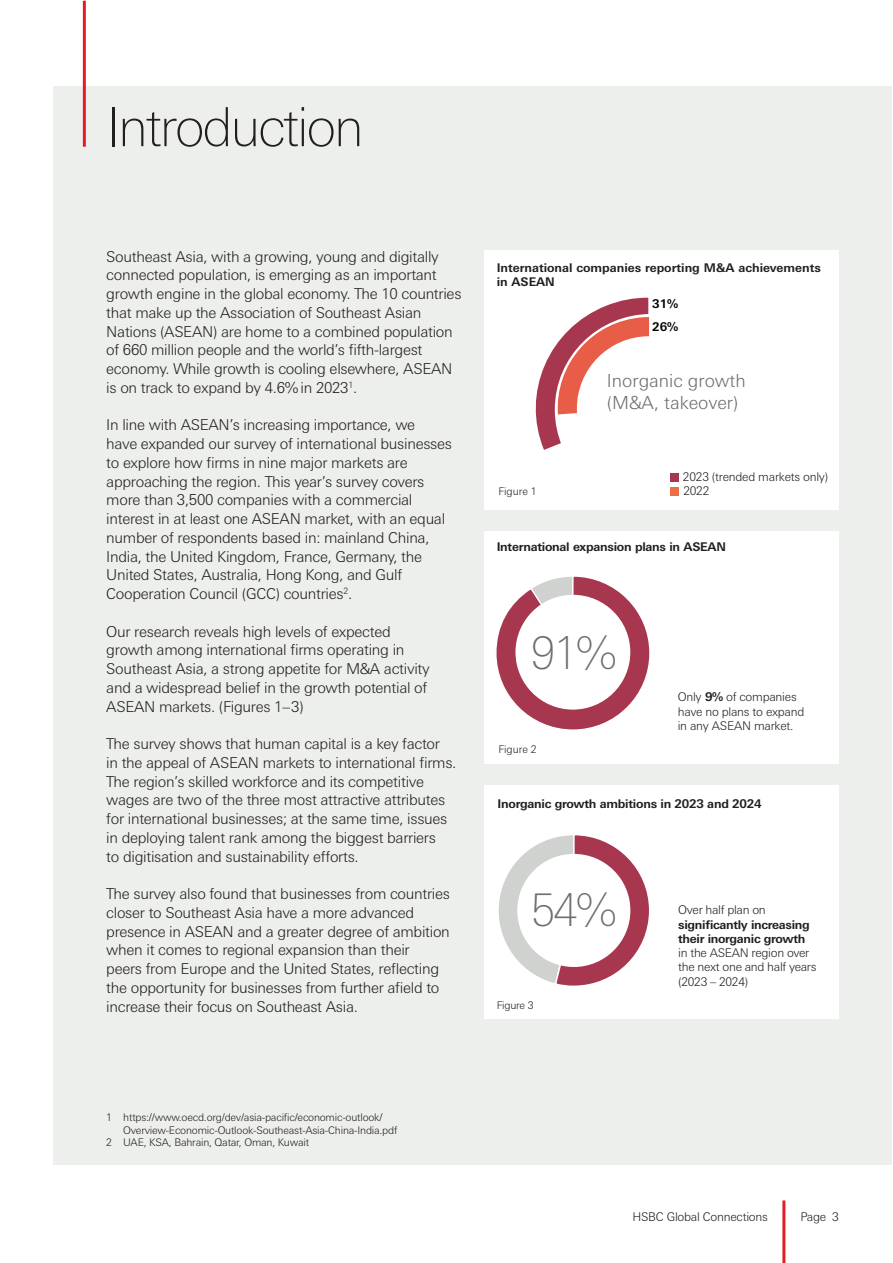
<style>
.page{position:relative;width:893px;height:1263px;background:#fff}
.page>*{position:absolute;margin:0;border:0;box-sizing:border-box;transform-origin:0 0}
.t1{font:100 54px "Univers Nextfor HSBC";letter-spacing:-.04em;color:#231f20}
.t2{font:100 45px "Univers Nextfor HSBC";color:#6b6f70}
.t3{font:300 18px "Univers Nextfor HSBC";color:#6b6f70}
.t4{font:300 15px/18.8px "Univers Nextfor HSBC";letter-spacing:-.02em;color:#231f20}
.t5{font:300 12px/14.2px "Univers Nextfor HSBC";letter-spacing:-.02em;color:#231f20}
.t6{font:700 12px "Univers Nextfor HSBC";letter-spacing:-.02em;color:#231f20}
.t7{font:700 12px/14.4px "Univers Nextfor HSBC";color:#231f20}
.t8{font:700 12px "Univers Nextfor HSBC";color:#000}
.t9{font:300 10.5px/12.8px "Univers Nextfor HSBC";letter-spacing:-.02em;color:#231f20}
.s1{font-weight:700}
</style>
<div class="page">
<hr style="left:782px;top:1200px;width:3px;height:63px;background:#e31d26">
<div style="left:53px;top:86px;width:839px;height:1079px;background:#edefed"></div>
<hr style="left:83px;top:1px;width:3px;height:146px;background:#e31d26">
<div style="left:485px;top:531px;width:354px;height:233px;background:#fff"></div>
<svg style="left:496px;top:576px;width:154px;height:154px"></svg>
<div style="left:515px;top:595px;width:115px;height:115px;background:#fff;border-radius:50%"></div>
<div style="left:485px;top:250px;width:354px;height:260px;background:#fff"></div>
<svg style="left:535px;top:298px;width:114px;height:152px"></svg>
<div style="left:577px;top:336px;width:144px;height:145px;background:#fff;border-radius:50%"></div>
<div style="left:670px;top:473px;width:8px;height:8px;background:#a6374f"></div>
<div style="left:670px;top:487px;width:8px;height:9px;background:#ec6e46"></div>
<div style="left:485px;top:785px;width:354px;height:234px;background:#fff"></div>
<svg style="left:498px;top:835px;width:151px;height:151px"></svg>
<div style="left:517px;top:854px;width:113px;height:113px;background:#fff;border-radius:50%"></div>
<p class="t1" style="left:106px;top:89px;width:259px">Introduction</p>
<p class="t4" style="left:106px;top:246px;width:357px">Southeast Asia, with a growing, young and digitally connected population, is emerging as an important growth engine in the global economy. The 10 countries that make up the Association of Southeast Asian Nations (ASEAN) are home to a combined population of 660 million people and the world’s fifth-largest economy. While growth is cooling elsewhere, ASEAN is on track to expand by 4.6%in 2023<sup>1</sup>.</p>
<p class="t4" style="left:106px;top:415px;width:347px">In line with ASEAN’s increasing importance, we<br>have expanded our survey of international businesses to explore how firms in nine major markets are approaching the region. This year’s survey covers more than 3,500 companies with a commercial interest in at least one ASEAN market, with an equal number of respondents based in: mainland China, India, the United Kingdom, France, Germany, the United States, Australia, Hong Kong, and Gulf Cooperation Council (GCC) countries<sup>2</sup>.</p>
<p class="t4" style="left:106px;top:621px;width:325px">Our research reveals high levels of expected growth among international firms operating in Southeast Asia, a strong appetite for M&amp;A activity and a widespread belief in the growth potential of ASEAN markets. (Figures 1–3)</p>
<p class="t4" style="left:106px;top:733px;width:352px">The survey shows that human capital is a key factor<br>in the appeal of ASEAN markets to international firms.<br>The region’s skilled workforce and its competitive wages are two of the three most attractive attributes for international businesses; at the same time, issues in deploying talent rank among the biggest barriers<br>to digitisation and sustainability efforts.</p>
<p class="t4" style="left:106px;top:883px;width:345px">The survey also found that businesses from countries closer to Southeast Asia have a more advanced presence in ASEAN and a greater degree of ambition when it comes to regional expansion than their<br>peers from Europe and the United States, reflecting the opportunity for businesses from further afield to increase their focus on Southeast Asia.</p>
<p class="t7" style="left:497px;top:259px;width:326px">International companies reporting M&amp;A achievements in ASEAN</p>
<p class="t8" style="left:652px;top:295px;width:28px">31%</p>
<p class="t8" style="left:652px;top:318px;width:28px">26%</p>
<p class="t3" style="left:607px;top:368px;width:140px">Inorganic growth</p>
<p class="t3" style="left:607px;top:389px;width:133px">(M&amp;A, takeover)</p>
<p class="t9" style="left:498px;top:484px;width:40px">Figure 1</p>
<p class="t5" style="left:683px;top:469px;width:147px">2023 (trended markets only)</p>
<p class="t5" style="left:683px;top:483px;width:28px">2022</p>
<p class="t6" style="left:497px;top:538px;width:231px">International expansion plans in ASEAN</p>
<p class="t2" style="left:531px;top:622px;width:87px">91%</p>
<p class="t9" style="left:498px;top:742px;width:40px">Figure 2</p>
<p class="t5" style="left:678px;top:689px;width:128px">Only <span class="s1">9%</span> of companies have no plans to expand in any ASEAN market.</p>
<p class="t6" style="left:497px;top:795px;width:266px">Inorganic growth ambitions in 2023 and 2024</p>
<p class="t2" style="left:531px;top:878px;width:88px">54%</p>
<p class="t9" style="left:497px;top:998px;width:38px">Figure 3</p>
<p class="t5" style="left:678px;top:902px;width:140px">Over half plan on <span class="s1">significantly increasing their inorganic growth </span>in the ASEAN region over the next one and half years (2023 – 2024)</p>
<p class="t9" style="left:123px;top:1110px;width:276px;text-indent:-17px">1 https://www.oecd.org/dev/asia-pacific/economic-outlook/<br>Overview-Economic-Outlook-Southeast-Asia-China-India.pdf</p>
<p class="t9" style="left:106px;top:1135px;width:204px">2 UAE, KSA, Bahrain, Qatar, Oman, Kuwait</p>
<p class="t5" style="left:632px;top:1209px;width:137px">HSBC Global Connections</p>
<p class="t5" style="left:800px;top:1209px;width:40px">Page 3</p>
</div>
